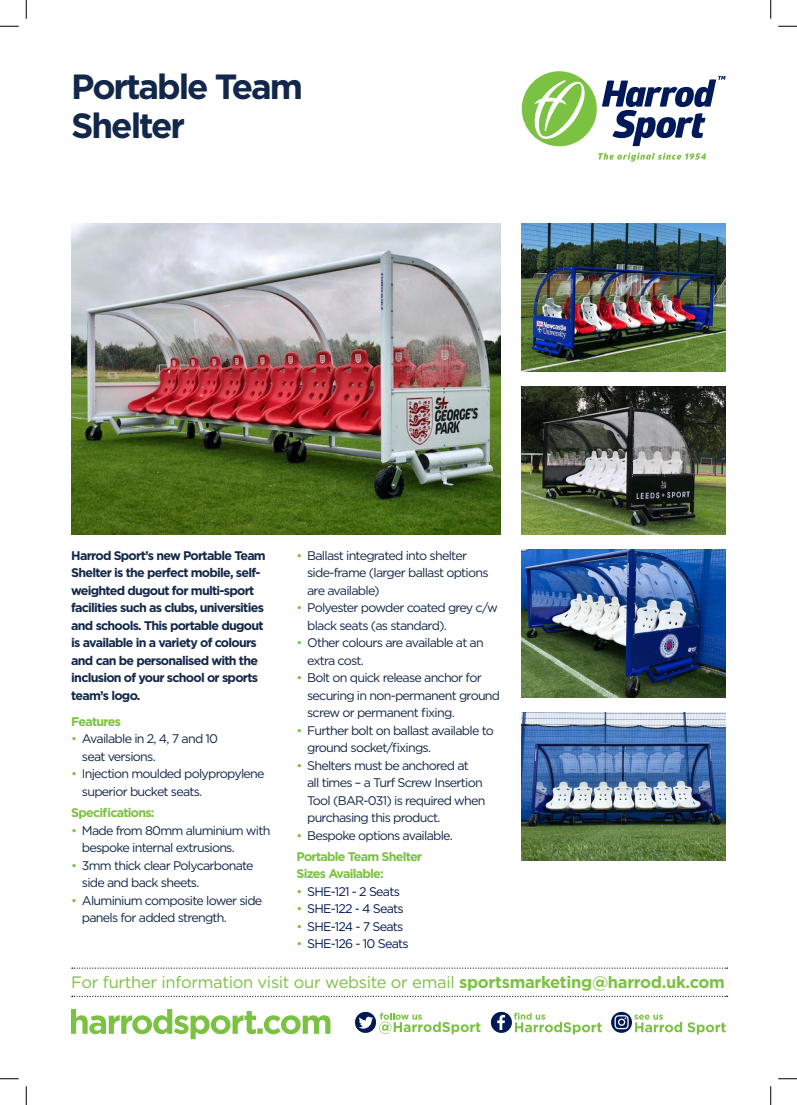
<style>
.page{position:relative;width:797px;height:1105px;background:#fff}
.page>*{position:absolute;margin:0;border:0;box-sizing:border-box;transform-origin:0 0}
.t1{font:700 35px "Gotham";letter-spacing:-.06em;color:#122749}
.t2{font:16.5px "Gotham";letter-spacing:-.02em;color:#7bc142}
.t3{font:12.5px/17.5px "Gotham";letter-spacing:-.06em;color:#122749}
.t4{font:700 12.5px/17.5px "Gotham";letter-spacing:-.06em;color:#122749}
.t5{font:12.5px "Gotham";letter-spacing:-.06em;color:#011958}
.t6{font:700 12.5px/17.5px "Gotham";letter-spacing:-.06em;color:#7bc142}
.s1{color:#7bc142}
.s2{font-weight:700}
</style>
<div class="page">
<div style="left:521px;top:71px;width:76px;height:75px;background:#7bc142;border-radius:50%"></div>
<svg style="left:533px;top:78px;width:52px;height:65px"></svg>
<svg style="left:598px;top:153px;width:108px;height:9px"></svg>
<svg style="left:602px;top:76px;width:123px;height:70px"></svg>
<svg style="left:71px;top:1009px;width:259px;height:30px"></svg>
<div style="left:355px;top:1012px;width:21px;height:21px;background:#011958;border-radius:50%"></div>
<svg style="left:359px;top:1017px;width:14px;height:12px"></svg>
<div style="left:491px;top:1012px;width:21px;height:21px;background:#011958;border-radius:50%"></div>
<svg style="left:497px;top:1015px;width:8px;height:15px"></svg>
<svg style="left:514px;top:1013px;width:87px;height:21px"></svg>
<svg style="left:611px;top:1012px;width:21px;height:21px"></svg>
<svg style="left:614px;top:1015px;width:14px;height:14px"></svg>
<svg style="left:634px;top:1014px;width:91px;height:20px"></svg>
<svg style="left:72px;top:996px;width:655px;height:1px"></svg>
<img style="left:71px;top:224px;width:429px;height:310px">
<img style="left:521px;top:224px;width:204px;height:147px">
<img style="left:521px;top:387px;width:204px;height:147px">
<svg style="left:72px;top:967px;width:655px;height:2px"></svg>
<svg style="left:379px;top:1013px;width:101px;height:21px"></svg>
<img style="left:521px;top:549px;width:204px;height:148px">
<img style="left:521px;top:712px;width:204px;height:148px">
<svg style="left:0;top:25px;width:19px;height:2px"></svg>
<svg style="left:778px;top:25px;width:19px;height:2px"></svg>
<svg style="left:0;top:1078px;width:19px;height:1px"></svg>
<svg style="left:778px;top:1078px;width:19px;height:1px"></svg>
<svg style="left:25px;top:0;width:2px;height:19px"></svg>
<svg style="left:25px;top:1086px;width:2px;height:19px"></svg>
<svg style="left:770px;top:0;width:1px;height:19px"></svg>
<svg style="left:770px;top:1086px;width:1px;height:19px"></svg>
<p class="t1" style="left:71px;top:64px;width:233px">Portable Team</p>
<p class="t1" style="left:71px;top:102px;width:115px">Shelter</p>
<p class="t4" style="left:71px;top:546px;width:196px">Harrod Sport’s new Portable Team<br>Shelter is the perfect mobile, self&shy;weighted dugout for multi-sport facilities such as clubs, universities and schools. This portable dugout is available in a variety of colours and can be personalised with the inclusion of your school or sports team’s logo.</p>
<p class="t6" style="left:71px;top:712px;width:51px">Features</p>
<p class="t3" style="left:82px;top:730px;width:138px;text-indent:-11px"><span class="s1">•</span> Available in 2, 4, 7 and 10 seat versions.</p>
<p class="t3" style="left:82px;top:765px;width:184px;text-indent:-11px"><span class="s1">•</span> Injection moulded polypropylene superior bucket seats.</p>
<p class="t6" style="left:71px;top:804px;width:85px">Specifications:</p>
<p class="t3" style="left:71px;top:821px;width:201px"><span class="s1">•</span> Made from 80mm aluminium with</p>
<p class="t3" style="left:82px;top:839px;width:154px">bespoke internal extrusions.</p>
<p class="t3" style="left:71px;top:856px;width:184px"><span class="s1">•</span> 3mm thick clear Polycarbonate</p>
<p class="t3" style="left:82px;top:874px;width:119px">side and back sheets.</p>
<p class="t3" style="left:71px;top:891px;width:192px"><span class="s1">•</span> Aluminium composite lower side</p>
<p class="t3" style="left:82px;top:909px;width:146px">panels for added strength.</p>
<p class="t3" style="left:296px;top:546px;width:172px"><span class="s1">•</span> Ballast integrated into shelter</p>
<p class="t3" style="left:307px;top:564px;width:183px">side-frame (larger ballast options</p>
<p class="t3" style="left:307px;top:581px;width:74px">are available)</p>
<p class="t3" style="left:296px;top:599px;width:203px"><span class="s1">•</span> Polyester powder coated grey c/w</p>
<p class="t3" style="left:307px;top:616px;width:141px">black seats (as standard).</p>
<p class="t3" style="left:296px;top:634px;width:189px"><span class="s1">•</span> Other colours are available at an</p>
<p class="t3" style="left:307px;top:651px;width:58px">extra cost.</p>
<p class="t3" style="left:296px;top:669px;width:187px"><span class="s1">•</span> Bolt on quick release anchor for</p>
<p class="t3" style="left:307px;top:686px;width:194px">securing in non-permanent ground</p>
<p class="t3" style="left:307px;top:704px;width:149px">screw or permanent fixing.</p>
<p class="t3" style="left:296px;top:721px;width:199px"><span class="s1">•</span> Further bolt on ballast available to</p>
<p class="t3" style="left:307px;top:739px;width:125px">ground socket/fixings.</p>
<p class="t3" style="left:296px;top:756px;width:174px"><span class="s1">•</span> Shelters must be anchored at</p>
<p class="t3" style="left:307px;top:774px;width:177px">all times – a Turf Screw Insertion</p>
<p class="t3" style="left:307px;top:791px;width:180px">Tool (BAR-031) is required when</p>
<p class="t3" style="left:307px;top:809px;width:135px">purchasing this product.</p>
<p class="t3" style="left:296px;top:826px;width:158px"><span class="s1">•</span> Bespoke options available.</p>
<p class="t6" style="left:296px;top:847px;width:127px">Portable Team Shelter<br>Sizes Available:</p>
<p class="t5" style="left:296px;top:883px;width:105px"><span class="s1">•</span> SHE-121 - 2 Seats</p>
<p class="t5" style="left:296px;top:901px;width:109px"><span class="s1">•</span> SHE-122 - 4 Seats</p>
<p class="t5" style="left:296px;top:918px;width:108px"><span class="s1">•</span> SHE-124 - 7 Seats</p>
<p class="t5" style="left:296px;top:936px;width:114px"><span class="s1">•</span> SHE-126 - 10 Seats</p>
<p class="t2" style="left:71px;top:972px;width:655px">For further information visit our website or email <span class="s2">sportsmarketing@harrod.uk.com</span></p>
</div>
